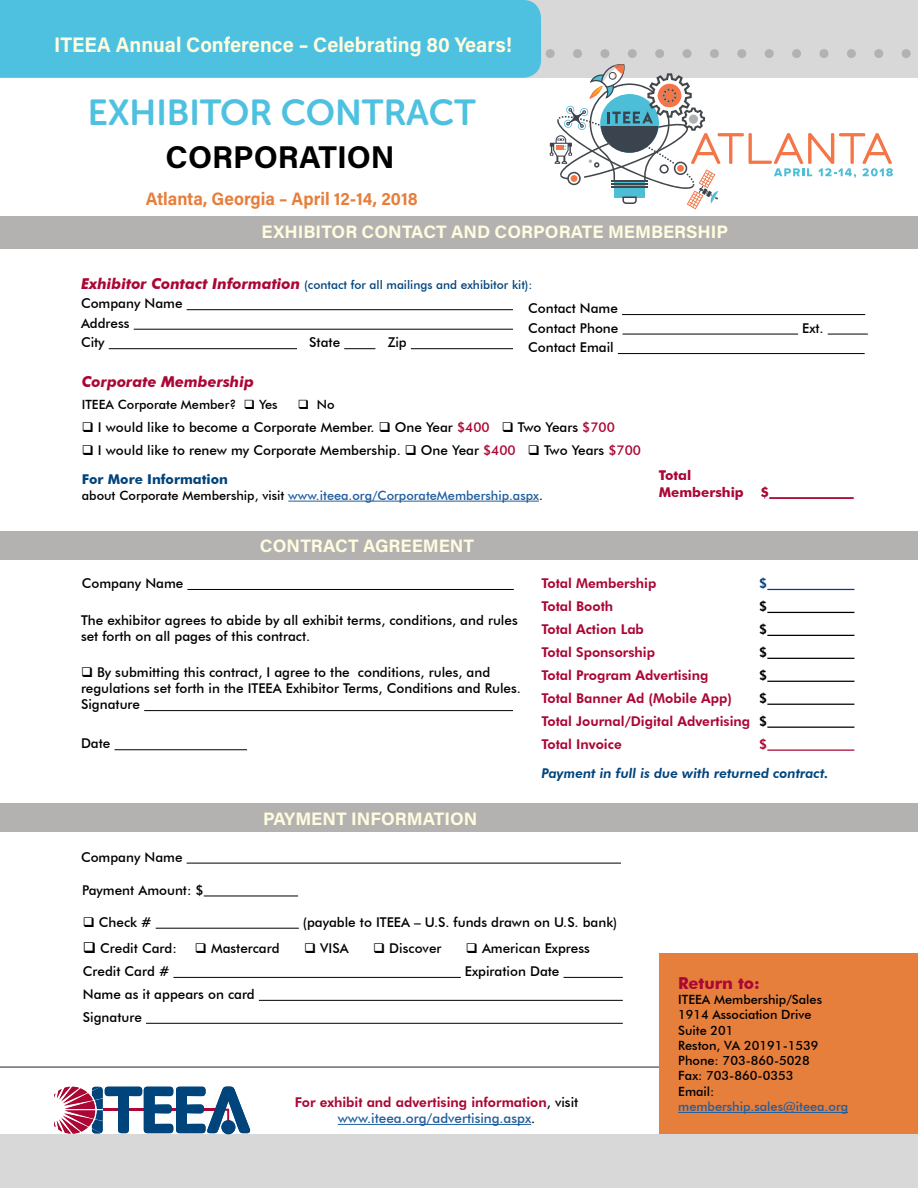
<style>
.page{position:relative;width:918px;height:1188px;background:#fff}
.page>*{position:absolute;margin:0;border:0;box-sizing:border-box;transform-origin:0 0}
.t1{font:36px "Museo Sans Rounded 700";color:#4ec1e0}
.t2{font:700 31.5px "Acumin Pro";color:#000}
.t3{font:700 21px "Acumin Pro";color:#fffcdf;scale:.95 1}
.t4{font:700 18px "Acumin Pro";color:#fffcdf}
.t5{font:700 18px "Acumin Pro";color:#e67e3c;scale:.95 1}
.t6{font:700 16.5px "Futura BT";color:#ab0634}
.t7{font:italic 700 15px "Futura BT";color:#ab0634}
.t8{font:500 13.5px/16.2px "Futura BT";color:#000}
.t9{font:800 13.5px/23px "Futura BT";color:#ab0634;text-align:center}
.t10{font:italic 800 13.5px "Futura BT";color:#00447c}
.t11{font:700 13.5px "Futura BT";color:#00447c}
.t12{font:700 13.5px/16.2px "Futura BT";color:#ab0634}
.t13{font:800 13.5px "Futura BT";color:#000}
.t14{font:800 13.5px "Futura BT";color:#00447c}
.t15{font:500 12.75px/15.3px "Futura BT";color:#000}
.t16{font:500 12.75px "Futura BT";color:#215e9e}
.t17{font:500 12px "Futura BT";color:#00447c}
.s1{font-weight:700;font-style:italic;font-size:15px;color:#ab0634}
.s2{color:#ab0634}
.s3{color:#000}
.s4{font-weight:500;color:#000}
.s5{font-weight:500;color:#215e9e}
.s6{font-weight:400;color:#000}
</style>
<div class="page">
<hr style="left:0;top:1066px;width:678px;height:2px;background:#333e48">
<div style="left:0;top:216px;width:918px;height:33px;background:#b3b2b1"></div>
<hr style="left:338px;top:1124px;width:193px;height:1px;background:#215e9e">
<div style="left:0;top:1134px;width:918px;height:54px;background:#d9d8d8"></div>
<svg style="left:0;top:0;width:918px;height:209px"></svg>
<div style="left:660px;top:954px;width:258px;height:180px;background:#e67e3c"></div>
<svg style="left:54px;top:1086px;width:196px;height:48px"></svg>
<div style="left:0;top:804px;width:918px;height:28px;background:#b3b2b1"></div>
<div style="left:0;top:531px;width:918px;height:29px;background:#b3b2b1"></div>
<hr style="left:144px;top:710px;width:369px;height:1px;background:#000">
<hr style="left:115px;top:749px;width:132px;height:1px;background:#000">
<hr style="left:187px;top:589px;width:327px;height:1px;background:#000">
<hr style="left:767px;top:589px;width:87px;height:1px;background:#00447c">
<hr style="left:767px;top:612px;width:87px;height:1px;background:#000">
<hr style="left:767px;top:635px;width:87px;height:1px;background:#000">
<hr style="left:767px;top:658px;width:87px;height:1px;background:#000">
<hr style="left:767px;top:681px;width:87px;height:1px;background:#000">
<hr style="left:767px;top:704px;width:87px;height:1px;background:#000">
<hr style="left:767px;top:727px;width:87px;height:1px;background:#000">
<hr style="left:767px;top:749px;width:87px;height:2px;background:#ab0634">
<hr style="left:156px;top:928px;width:143px;height:1px;background:#000">
<hr style="left:173px;top:977px;width:288px;height:1px;background:#000">
<hr style="left:564px;top:977px;width:59px;height:1px;background:#000">
<hr style="left:259px;top:1000px;width:364px;height:1px;background:#000">
<hr style="left:146px;top:1023px;width:477px;height:1px;background:#000">
<hr style="left:187px;top:863px;width:434px;height:1px;background:#000">
<hr style="left:678px;top:1112px;width:170px;height:1px;background:#215e9e">
<hr style="left:204px;top:895px;width:94px;height:1px;background:#000">
<hr style="left:187px;top:309px;width:326px;height:1px;background:#000">
<hr style="left:134px;top:329px;width:379px;height:1px;background:#000">
<hr style="left:109px;top:348px;width:188px;height:1px;background:#000">
<hr style="left:344px;top:348px;width:31px;height:1px;background:#000">
<hr style="left:411px;top:348px;width:102px;height:1px;background:#000">
<hr style="left:288px;top:501px;width:251px;height:1px;background:#215e9e">
<hr style="left:769px;top:497px;width:85px;height:2px;background:#ab0634">
<hr style="left:622px;top:314px;width:243px;height:1px;background:#000">
<hr style="left:623px;top:334px;width:175px;height:1px;background:#000">
<hr style="left:828px;top:334px;width:40px;height:1px;background:#000">
<hr style="left:618px;top:353px;width:247px;height:1px;background:#000">
<h3 class="t3" style="left:54px;top:30px;width:483px">ITEEA Annual Conference – Celebrating 80 Years!</h3>
<h1 class="t1" style="left:88px;top:93px;width:390px">EXHIBITOR CONTRACT</h1>
<h2 class="t2" style="left:166px;top:135px;width:231px">CORPORATION</h2>
<h3 class="t5" style="left:146px;top:186px;width:288px">Atlanta, Georgia – April 12-14, 2018</h3>
<h3 class="t4" style="left:262px;top:219px;width:468px">EXHIBITOR CONTACT AND CORPORATE MEMBERSHIP</h3>
<p class="t17" style="left:81px;top:277px;width:453px"><span class="s1">Exhibitor Contact Information</span> (contact for all mailings and exhibitor kit):</p>
<p class="t8" style="left:81px;top:294px;width:103px;line-height:19.5px">Company Name<br>Address<br>City</p>
<p class="t8" style="left:528px;top:298px;width:92px;line-height:19.5px">Contact Name<br>Contact Phone</p>
<p class="t8" style="left:309px;top:334px;width:32px">State</p>
<p class="t8" style="left:388px;top:334px;width:21px">Zip</p>
<p class="t8" style="left:528px;top:339px;width:87px">Contact Email</p>
<p class="t7" style="left:82px;top:373px;width:174px">Corporate Membership</p>
<p class="t15" style="left:82px;top:397px;width:197px">ITEEA Corporate Member? ❑ Yes</p>
<p class="t15" style="left:298px;top:397px;width:38px">❑ No</p>
<p class="t8" style="left:82px;top:419px;width:535px">❑ I would like to become a Corporate Member. ❑ One Year <span class="s2">$400</span> ❑ Two Years <span class="s2">$700</span></p>
<p class="t8" style="left:82px;top:442px;width:561px">❑ I would like to renew my Corporate Membership. ❑ One Year <span class="s2">$400</span> ❑ Two Years <span class="s2">$700</span></p>
<p class="t11" style="left:82px;top:471px;width:148px">For More Information</p>
<p class="t16" style="left:82px;top:487px;width:463px"><span class="s3">about Corporate Membership, visit</span> www.iteea.org/CorporateMembership.aspx<span class="s3">.</span></p>
<h3 class="t4" style="left:260px;top:533px;width:216px">CONTRACT AGREEMENT</h3>
<p class="t12" style="left:659px;top:467px;width:87px">Total<br>Membership</p>
<p class="t12" style="left:761px;top:484px;width:10px">$</p>
<p class="t8" style="left:802px;top:320px;width:23px">Ext.</p>
<p class="t8" style="left:82px;top:575px;width:103px">Company Name</p>
<p class="t9" style="left:542px;top:572px;width:116px">Total Membership</p>
<p class="t14" style="left:759px;top:575px;width:10px">$</p>
<p class="t9" style="left:542px;top:595px;width:73px">Total Booth</p>
<p class="t13" style="left:759px;top:598px;width:10px">$</p>
<p class="t9" style="left:542px;top:618px;width:104px">Total Action Lab</p>
<p class="t13" style="left:759px;top:621px;width:10px">$</p>
<p class="t9" style="left:542px;top:640px;width:115px">Total Sponsorship</p>
<p class="t13" style="left:759px;top:644px;width:10px">$</p>
<p class="t9" style="left:542px;top:663px;width:168px">Total Program Advertising</p>
<p class="t13" style="left:759px;top:667px;width:10px">$</p>
<p class="t9" style="left:542px;top:686px;width:192px">Total Banner Ad (Mobile App)</p>
<p class="t8" style="left:81px;top:612px;width:438px">The exhibitor agrees to abide by all exhibit terms, conditions, and rules set forth on all pages of this contract.</p>
<p class="t8" style="left:81px;top:664px;width:441px">❑ By submitting this contract, I agree to the conditions, rules, and regulations set forth in the ITEEA Exhibitor Terms, Conditions and Rules.<br>Signature</p>
<p class="t8" style="left:81px;top:735px;width:31px">Date</p>
<p class="t9" style="left:542px;top:686px;width:227px;text-align:justify;text-indent:218px"><span class="s3">$ </span>Total Journal/Digital Advertising <span class="s3">$ </span>Total Invoice</p>
<p class="t9" style="left:759px;top:732px;width:10px">$</p>
<p class="t10" style="left:542px;top:765px;width:289px">Payment in full is due with returned contract.</p>
<p class="t8" style="left:81px;top:849px;width:103px">Company Name</p>
<p class="t8" style="left:82px;top:881px;width:123px">Payment Amount: $</p>
<h3 class="t4" style="left:263px;top:806px;width:216px">PAYMENT INFORMATION</h3>
<p class="t8" style="left:83px;top:914px;width:70px">❑ Check #</p>
<p class="t8" style="left:303px;top:914px;width:316px">(payable to ITEEA – U.S. funds drawn on U.S. bank)</p>
<p class="t8" style="left:83px;top:940px;width:95px">❑ Credit Card:</p>
<p class="t8" style="left:195px;top:940px;width:86px">❑ Mastercard</p>
<p class="t8" style="left:304px;top:940px;width:46px">❑ VISA</p>
<p class="t8" style="left:373px;top:940px;width:70px">❑ Discover</p>
<p class="t8" style="left:466px;top:940px;width:125px">❑ American Express</p>
<p class="t8" style="left:83px;top:963px;width:88px">Credit Card #</p>
<p class="t8" style="left:465px;top:963px;width:96px">Expiration Date</p>
<p class="t8" style="left:83px;top:982px;width:173px;line-height:23px">Name as it appears on card<br>Signature</p>
<p class="t9" style="left:295px;top:1094px;width:285px;line-height:16.2px">For exhibit and advertising information<span class="s4">, visit </span><span class="s5">www.iteea.org/advertising.aspx</span><span class="s6">.</span></p>
<p class="t6" style="left:678px;top:973px;width:83px">Return to:</p>
<p class="t15" style="left:678px;top:992px;width:145px">ITEEA Membership/Sales<br>1914 Association Drive<br>Suite 201<br>Reston, VA 20191-1539<br>Phone: 703-860-5028<br>Fax: 703-860-0353<br>Email:</p>
<p class="t16" style="left:678px;top:1099px;width:171px">membership.sales@iteea.org</p>
</div>
